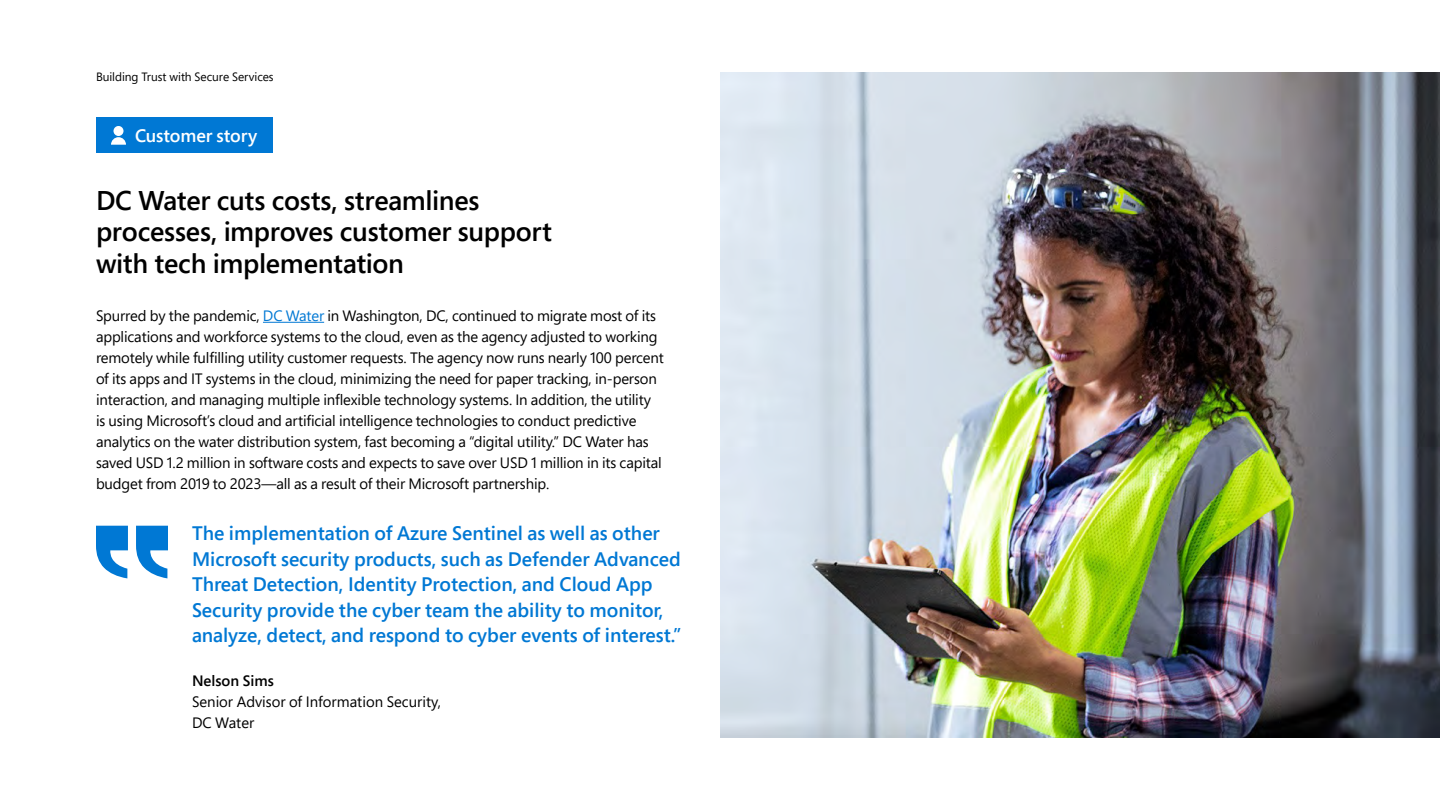
<style>
.page{position:relative;width:1440px;height:810px;background:#fff}
.page>*{position:absolute;margin:0;border:0;box-sizing:border-box;transform-origin:0 0}
.H4_-_36_42{font:600 27px/31.5px "Segoe Pro";letter-spacing:-.01em;color:#000}
.P_-_Quote_text{font:600 19.5px/25.5px "Segoe Pro";color:#0078d4}
.H5_-_26_32_-_White{font:600 18px "Segoe Pro";letter-spacing:-.005em;color:#fff}
.P_-_Body{font:15px/21px "Segoe Pro";letter-spacing:-.01em;color:#000}
.P_-_Quote_Author{font:15px/21px "Segoe Pro";color:#000}
.t1{font:12px "Segoe Pro";letter-spacing:-.005em;color:#000}
.s1{color:#0078d4}
.s2{font-weight:600}
</style>
<div class="page">
<div style="left:96px;top:117px;width:176px;height:36px;background:#0078d4"></div>
<img style="left:720px;top:72px;width:720px;height:666px">
<hr style="left:263px;top:322px;width:61px;height:1px;background:#0078d4">
<svg style="left:96px;top:526px;width:72px;height:52px"></svg>
<svg style="left:111px;top:126px;width:15px;height:19px"></svg>
<p class="t1" style="left:96px;top:69px;width:179px">Building Trust with Secure Services</p>
<p class="H5_-_26_32_-_White" style="left:135px;top:123px;width:124px">Customer story</p>
<p class="H4_-_36_42" style="left:96px;top:184px;width:458px">DC Water cuts costs, streamlines processes, improves customer support with tech implementation</p>
<p class="P_-_Body" style="left:96px;top:305px;width:569px">Spurred by the pandemic, <span class="s1">DC Water</span> in Washington, DC, continued to migrate most of its applications and workforce systems to the cloud, even as the agency adjusted to working remotely while fulfilling utility customer requests. The agency now runs nearly 100 percent of its apps and IT systems in the cloud, minimizing the need for paper tracking, in-person interaction, and managing multiple inflexible technology systems. In addition, the utility is using Microsoft’s cloud and artificial intelligence technologies to conduct predictive analytics on the water distribution system, fast becoming a “digital utility.” DC Water has saved USD 1.2 million in software costs and expects to save over USD 1 million in its capital budget from 2019 to 2023—all as a result of their Microsoft partnership.</p>
<p class="P_-_Quote_text" style="left:192px;top:520px;width:491px">The implementation of Azure Sentinel as well as other Microsoft security products, such as Defender Advanced Threat Detection, Identity Protection, and Cloud App Security provide the cyber team the ability to monitor, analyze, detect, and respond to cyber events of interest.”</p>
<p class="P_-_Quote_Author" style="left:192px;top:670px;width:250px"><span class="s2">Nelson Sims<br></span>Senior Advisor of Information Security,<br>DC Water</p>
</div>
